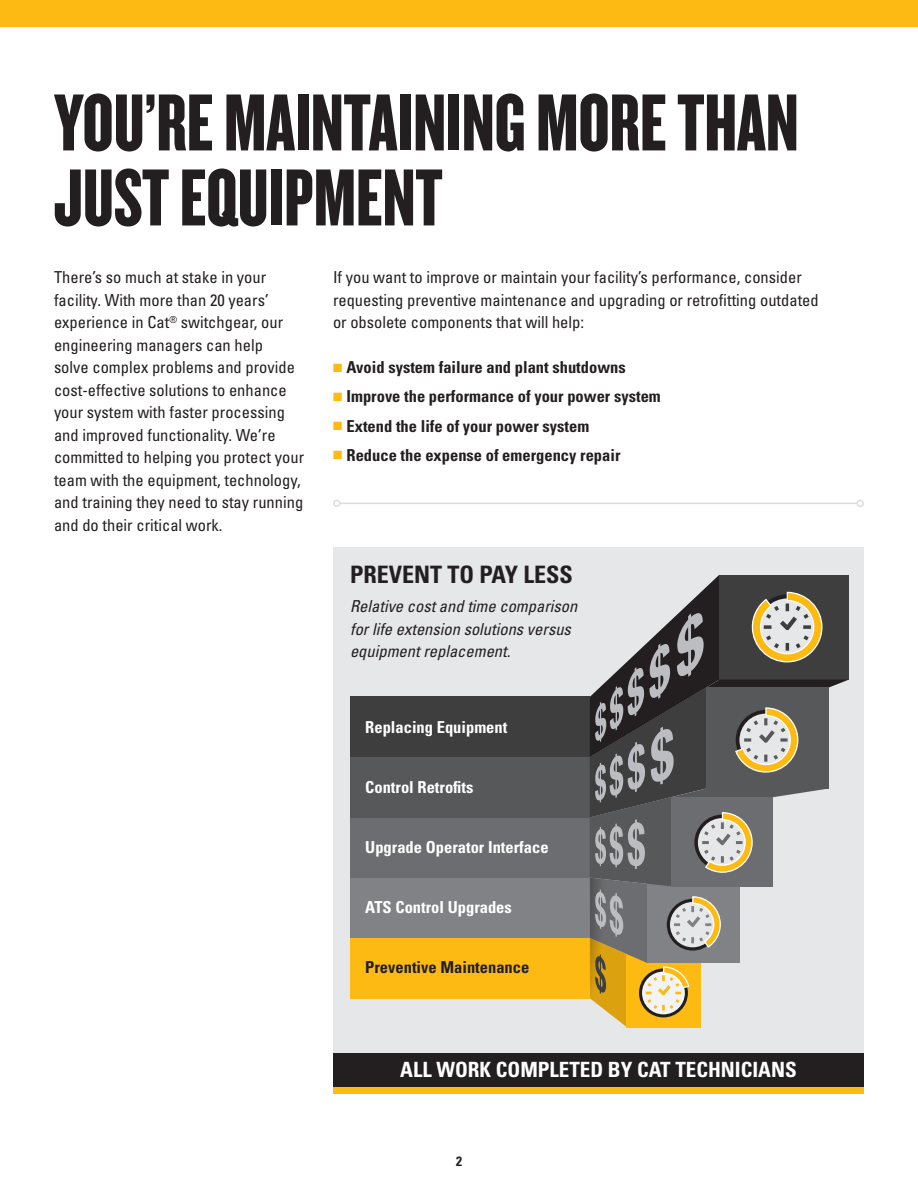
<style>
.page{position:relative;width:918px;height:1188px;background:#fff}
.page>*{position:absolute;margin:0;border:0;box-sizing:border-box;transform-origin:0 0}
.t1{font:84px/75px "Knockout HTF68 Full Featherwt";color:#231f20}
.t2{font:700 condensed 24px "Univers";color:#231f20}
.t3{font:700 condensed 21px "Univers";color:#fff}
.t4{font:condensed 16.5px/22.5px "Univers";color:#231f20}
.t5{font:700 condensed 16.5px "Univers";color:#231f20}
.t6{font:italic condensed 16.5px/22.5px "Univers";color:#231f20}
.t7{font:700 condensed 16.5px "Univers";color:#fff}
.t8{font:700 condensed 13.5px "Univers";color:#231f20}
.s1{color:#fcba13}
</style>
<div class="page">
<div style="left:333px;top:547px;width:531px;height:547px;background:#e6e7e9"></div>
<div style="left:350px;top:938px;width:240px;height:60px;background:#fcba13"></div>
<div style="left:350px;top:878px;width:240px;height:60px;background:#808285"></div>
<div style="left:350px;top:817px;width:240px;height:61px;background:#6c6d70"></div>
<div style="left:350px;top:757px;width:240px;height:60px;background:#57585a"></div>
<div style="left:350px;top:697px;width:240px;height:60px;background:#3e3e3f"></div>
<svg style="left:590px;top:575px;width:259px;height:452px"></svg>
<hr style="left:340px;top:503px;width:517px;height:1px;background:#dcdddf">
<div style="left:333px;top:500px;width:7px;height:7px;border:2px solid #dcdddf;border-radius:50%"></div>
<div style="left:856px;top:500px;width:8px;height:7px;border:2px solid #dcdddf;border-radius:50%"></div>
<div style="left:333px;top:1053px;width:531px;height:41px;background:#231f20"></div>
<div style="left:333px;top:1087px;width:531px;height:7px;background:#fcba13"></div>
<div style="left:0;top:0;width:918px;height:27px;background:#fcba13"></div>
<p class="t1" style="left:54px;top:86px;width:746px">YOU’RE MAINTAINING MORE THAN<br>JUST EQUIPMENT</p>
<p class="t4" style="left:54px;top:266px;width:252px">There’s so much at stake in your facility. With more than 20 years’ experience in Cat<sup>®</sup> switchgear, our engineering managers can help<br>solve complex problems and provide cost-effective solutions to enhance your system with faster processing and improved functionality. We’re committed to helping you protect your team with the equipment, technology, and training they need to stay running and do their critical work.</p>
<p class="t4" style="left:333px;top:266px;width:487px">If you want to improve or maintain your facility’s performance, consider requesting preventive maintenance and upgrading or retrofitting outdated or obsolete components that will help:</p>
<p class="t5" style="left:333px;top:357px;width:294px"><span class="s1">■</span> Avoid system failure and plant shutdowns</p>
<p class="t5" style="left:333px;top:386px;width:329px"><span class="s1">■</span> Improve the performance of your power system</p>
<p class="t5" style="left:333px;top:416px;width:258px"><span class="s1">■</span> Extend the life of your power system</p>
<p class="t5" style="left:333px;top:445px;width:289px"><span class="s1">■</span> Reduce the expense of emergency repair</p>
<p class="t2" style="left:350px;top:560px;width:224px">PREVENT TO PAY LESS</p>
<p class="t6" style="left:350px;top:595px;width:229px">Relative cost and time comparison for life extension solutions versus equipment replacement.</p>
<p class="t7" style="left:365px;top:717px;width:144px">Replacing Equipment</p>
<p class="t7" style="left:365px;top:777px;width:110px">Control Retrofits</p>
<p class="t7" style="left:365px;top:837px;width:185px">Upgrade Operator Interface</p>
<p class="t7" style="left:365px;top:897px;width:148px">ATS Control Upgrades</p>
<p class="t5" style="left:365px;top:957px;width:166px">Preventive Maintenance</p>
<p class="t3" style="left:400px;top:1057px;width:398px">ALL WORK COMPLETED BY CAT TECHNICIANS</p>
<p class="t8" style="left:456px;top:1153px;width:7px">2</p>
</div>
